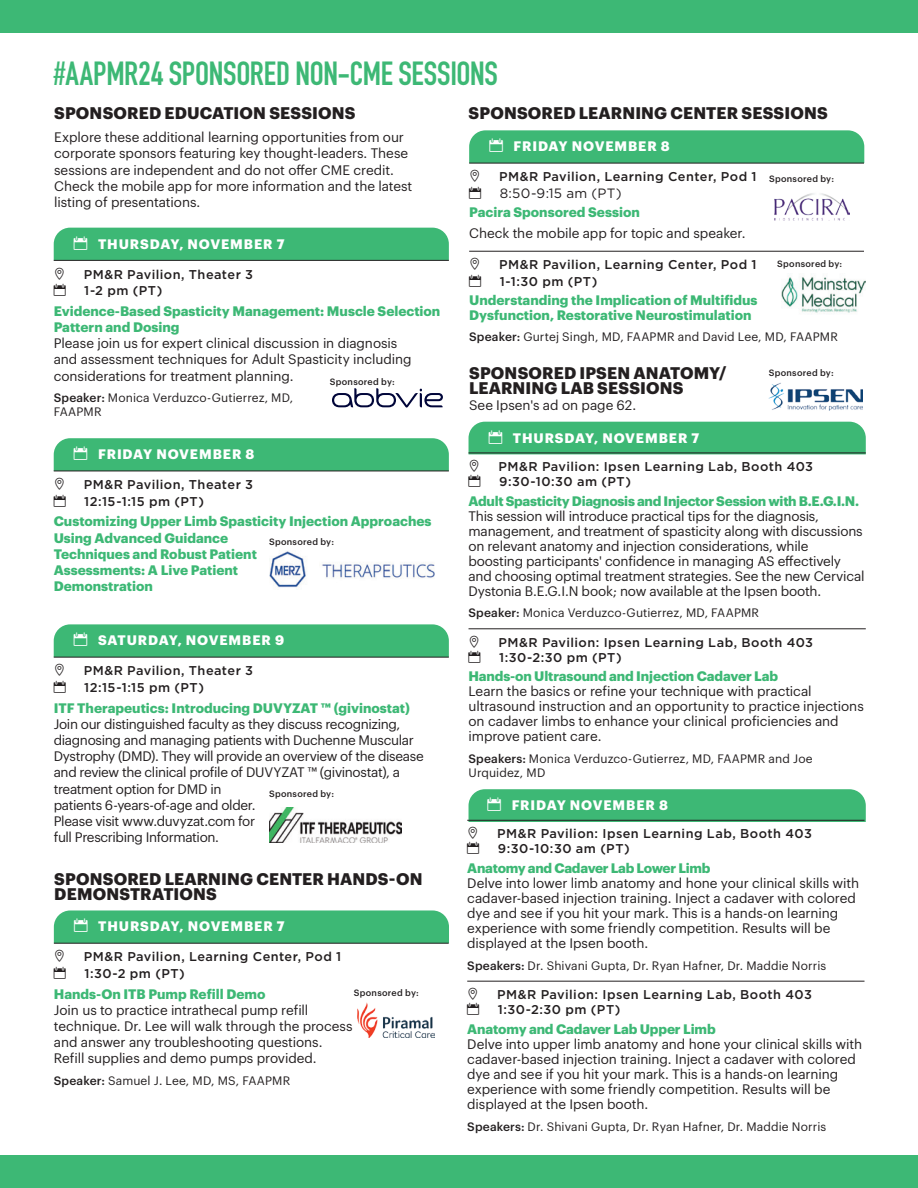
<style>
.page{position:relative;width:918px;height:1188px;background:#fff}
.page>*{position:absolute;margin:0;border:0;box-sizing:border-box;transform-origin:0 0}
.t1{font:33px "DIN Engschrift Std";letter-spacing:-.01em;color:#3db875}
.t2{font:700 16.5px/15px "Graphik";letter-spacing:.01em;color:#231f20}
.t3{font:13.5px/16.2px "Graphik";letter-spacing:-.01em;color:#231f20}
.t4{font:700 13.5px/16.2px "Graphik";color:#3db875}
.t5{font:700 13.5px "Graphik";letter-spacing:.065em;color:#fff}
.t6{font:700 13.5px "Graphik";letter-spacing:-.02em;color:#3db875}
.t7{font:13.5px "Gotham";letter-spacing:.02em;color:#231f20}
.t8{font:500 12.75px/16.5px "Gotham";letter-spacing:.035em;color:#231f20}
.t9{font:12px/13.5px "Graphik";letter-spacing:.01em;color:#231f20}
.t10{font:500 9px "Graphik";letter-spacing:.035em;color:#231f20}
.s1{font-weight:500}
</style>
<div class="page">
<div style="left:0;top:0;width:918px;height:32px;background:#3db875"></div>
<div style="left:0;top:1156px;width:918px;height:32px;background:#3db875"></div>
<hr style="left:54px;top:260px;width:395px;height:1px;background:#231f20">
<hr style="left:54px;top:943px;width:395px;height:1px;background:#231f20">
<hr style="left:469px;top:629px;width:397px;height:1px;background:#231f20">
<hr style="left:54px;top:471px;width:395px;height:1px;background:#231f20">
<hr style="left:54px;top:657px;width:395px;height:1px;background:#231f20">
<hr style="left:469px;top:163px;width:395px;height:1px;background:#231f20">
<hr style="left:469px;top:251px;width:395px;height:1px;background:#231f20">
<svg style="left:332px;top:388px;width:111px;height:20px"></svg>
<img style="left:357px;top:1003px;width:78px;height:34px">
<img style="left:775px;top:193px;width:75px;height:28px">
<img style="left:782px;top:277px;width:83px;height:36px">
<img style="left:769px;top:383px;width:94px;height:27px">
<img style="left:269px;top:551px;width:166px;height:37px">
<img style="left:269px;top:807px;width:133px;height:35px">
<hr style="left:467px;top:981px;width:398px;height:1px;background:#231f20">
<div style="left:54px;top:228px;width:395px;height:32px;background:#3db875"></div>
<div style="left:54px;top:910px;width:395px;height:33px;background:#3db875"></div>
<svg style="left:469px;top:422px;width:397px;height:32px;background:#3db373"></svg>
<svg style="left:54px;top:438px;width:395px;height:33px;background:#3fb675"></svg>
<svg style="left:54px;top:624px;width:395px;height:33px;background:#40b776"></svg>
<svg style="left:469px;top:130px;width:395px;height:33px;background:#40b776"></svg>
<svg style="left:467px;top:789px;width:399px;height:33px;background:#40b475"></svg>
<h1 class="t1" style="left:54px;top:54px;width:446px">#AAPMR24 SPONSORED NON-CME SESSIONS</h1>
<p class="t2" style="left:54px;top:104px;width:303px">SPONSORED EDUCATION SESSIONS</p>
<p class="t3" style="left:54px;top:128px;width:360px">Explore these additional learning opportunities from our corporate sponsors featuring key thought-leaders. These sessions are independent and do not offer CME credit.<br>Check the mobile app for more information and the latest listing of presentations.</p>
<p class="t5" style="left:98px;top:233px;width:188px">THURSDAY, NOVEMBER 7</p>
<p class="t8" style="left:84px;top:266px;width:171px">PM&amp;R Pavilion, Theater 3<br>1-2 pm (PT)</p>
<p class="t4" style="left:54px;top:302px;width:388px">Evidence-Based Spasticity Management: Muscle Selection<br>Pattern and Dosing</p>
<p class="t3" style="left:54px;top:334px;width:359px">Please join us for expert clinical discussion in diagnosis and assessment techniques for Adult Spasticity including considerations for treatment planning.</p>
<p class="t9" style="left:54px;top:390px;width:241px"><span class="s1">Speaker:</span> Monica Verduzco-Gutierrez, MD,<br>FAAPMR</p>
<p class="t10" style="left:330px;top:375px;width:67px">Sponsored by:</p>
<p class="t5" style="left:98px;top:444px;width:158px">FRIDAY NOVEMBER 8</p>
<p class="t8" style="left:84px;top:476px;width:171px">PM&amp;R Pavilion, Theater 3<br>12:15-1:15 pm (PT)</p>
<p class="t4" style="left:54px;top:512px;width:379px">Customizing Upper Limb Spasticity Injection Approaches<br>Using Advanced Guidance<br>Techniques and Robust Patient<br>Assessments: A Live Patient<br>Demonstration</p>
<p class="t10" style="left:269px;top:535px;width:67px">Sponsored by:</p>
<p class="t5" style="left:98px;top:630px;width:187px">SATURDAY, NOVEMBER 9</p>
<p class="t8" style="left:84px;top:662px;width:171px">PM&amp;R Pavilion, Theater 3<br>12:15-1:15 pm (PT)</p>
<p class="t4" style="left:54px;top:698px;width:358px">ITF Therapeutics: Introducing DUVYZAT ™ (givinostat)</p>
<p class="t3" style="left:54px;top:715px;width:372px">Join our distinguished faculty as they discuss recognizing, diagnosing and managing patients with Duchenne Muscular Dystrophy (DMD). They will provide an overview of the disease and review the clinical profile of DUVYZAT ™ (givinostat), a treatment option for DMD in<br>patients 6-years-of-age and older.<br>Please visit www.duvyzat.com for<br>full Prescribing Information.</p>
<p class="t10" style="left:269px;top:787px;width:67px">Sponsored by:</p>
<p class="t2" style="left:54px;top:870px;width:370px">SPONSORED LEARNING CENTER HANDS-ON<br>DEMONSTRATIONS</p>
<p class="t5" style="left:98px;top:916px;width:188px">THURSDAY, NOVEMBER 7</p>
<p class="t8" style="left:84px;top:948px;width:259px">PM&amp;R Pavilion, Learning Center, Pod 1<br>1:30-2 pm (PT)</p>
<p class="t4" style="left:54px;top:984px;width:213px">Hands-On ITB Pump Refill Demo</p>
<p class="t3" style="left:54px;top:1001px;width:300px">Join us to practice intrathecal pump refill technique. Dr. Lee will walk through the process and answer any troubleshooting questions.<br>Refill supplies and demo pumps provided.</p>
<p class="t9" style="left:54px;top:1073px;width:238px"><span class="s1">Speaker:</span> Samuel J. Lee, MD, MS, FAAPMR</p>
<p class="t10" style="left:354px;top:986px;width:67px">Sponsored by:</p>
<p class="t2" style="left:469px;top:104px;width:361px">SPONSORED LEARNING CENTER SESSIONS</p>
<p class="t5" style="left:514px;top:136px;width:158px">FRIDAY NOVEMBER 8</p>
<p class="t8" style="left:499px;top:168px;width:259px">PM&amp;R Pavilion, Learning Center, Pod 1</p>
<p class="t7" style="left:500px;top:184px;width:124px">8:50-9:15 am (PT)</p>
<p class="t4" style="left:469px;top:203px;width:172px">Pacira Sponsored Session</p>
<p class="t3" style="left:469px;top:223px;width:278px">Check the mobile app for topic and speaker.</p>
<p class="t8" style="left:499px;top:256px;width:259px">PM&amp;R Pavilion, Learning Center, Pod 1<br>1-1:30 pm (PT)</p>
<p class="t4" style="left:469px;top:292px;width:290px;line-height:15px">Understanding the Implication of Multifidus<br>Dysfunction, Restorative Neurostimulation</p>
<p class="t9" style="left:469px;top:329px;width:370px"><span class="s1">Speaker:</span> Gurtej Singh, MD, FAAPMR and David Lee, MD, FAAPMR</p>
<p class="t10" style="left:769px;top:172px;width:67px">Sponsored by:</p>
<p class="t10" style="left:777px;top:257px;width:67px">Sponsored by:</p>
<p class="t2" style="left:469px;top:364px;width:259px">SPONSORED IPSEN ANATOMY/<br>LEARNING LAB SESSIONS</p>
<p class="t3" style="left:469px;top:396px;width:169px">See Ipsen's ad on page 62.</p>
<p class="t10" style="left:769px;top:366px;width:67px">Sponsored by:</p>
<p class="t5" style="left:513px;top:427px;width:188px">THURSDAY, NOVEMBER 7</p>
<p class="t8" style="left:498px;top:459px;width:316px;line-height:15px">PM&amp;R Pavilion: Ipsen Learning Lab, Booth 403<br>9:30-10:30 am (PT)</p>
<p class="t6" style="left:469px;top:490px;width:392px">Adult Spasticity Diagnosis and Injector Session with B.E.G.I.N.</p>
<p class="t3" style="left:469px;top:507px;width:398px;line-height:15px">This session will introduce practical tips for the diagnosis, management, and treatment of spasticity along with discussions on relevant anatomy and injection considerations, while boosting participants' confidence in managing AS effectively and choosing optimal treatment strategies. See the new Cervical Dystonia B.E.G.I.N book; now available at the Ipsen booth.</p>
<p class="t9" style="left:469px;top:605px;width:292px"><span class="s1">Speaker:</span> Monica Verduzco-Gutierrez, MD, FAAPMR</p>
<p class="t8" style="left:498px;top:635px;width:316px;line-height:15px">PM&amp;R Pavilion: Ipsen Learning Lab, Booth 403<br>1:30-2:30 pm (PT)</p>
<p class="t4" style="left:469px;top:667px;width:311px">Hands-on Ultrasound and Injection Cadaver Lab</p>
<p class="t3" style="left:469px;top:683px;width:397px;line-height:15px">Learn the basics or refine your technique with practical ultrasound instruction and an opportunity to practice injections on cadaver limbs to enhance your clinical proficiencies and improve patient care.</p>
<p class="t9" style="left:469px;top:751px;width:346px"><span class="s1">Speakers:</span> Monica Verduzco-Gutierrez, MD, FAAPMR and Joe<br>Urquidez, MD</p>
<p class="t5" style="left:512px;top:795px;width:158px">FRIDAY NOVEMBER 8</p>
<p class="t8" style="left:497px;top:826px;width:316px;line-height:15px">PM&amp;R Pavilion: Ipsen Learning Lab, Booth 403<br>9:30-10:30 am (PT)</p>
<p class="t6" style="left:467px;top:858px;width:245px">Anatomy and Cadaver Lab Lower Limb</p>
<p class="t3" style="left:467px;top:874px;width:393px;line-height:15px">Delve into lower limb anatomy and hone your clinical skills with cadaver-based injection training. Inject a cadaver with colored dye and see if you hit your mark. This is a hands-on learning experience with some friendly competition. Results will be displayed at the Ipsen booth.</p>
<p class="t9" style="left:467px;top:958px;width:361px"><span class="s1">Speakers:</span> Dr. Shivani Gupta, Dr. Ryan Hafner, Dr. Maddie Norris</p>
<p class="t8" style="left:497px;top:987px;width:316px;line-height:15px">PM&amp;R Pavilion: Ipsen Learning Lab, Booth 403<br>1:30-2:30 pm (PT)</p>
<p class="t4" style="left:467px;top:1020px;width:250px">Anatomy and Cadaver Lab Upper Limb</p>
<p class="t3" style="left:467px;top:1035px;width:396px;line-height:15px">Delve into upper limb anatomy and hone your clinical skills with cadaver-based injection training. Inject a cadaver with colored dye and see if you hit your mark. This is a hands-on learning experience with some friendly competition. Results will be displayed at the Ipsen booth.</p>
<p class="t9" style="left:467px;top:1119px;width:361px"><span class="s1">Speakers:</span> Dr. Shivani Gupta, Dr. Ryan Hafner, Dr. Maddie Norris</p>
</div>
